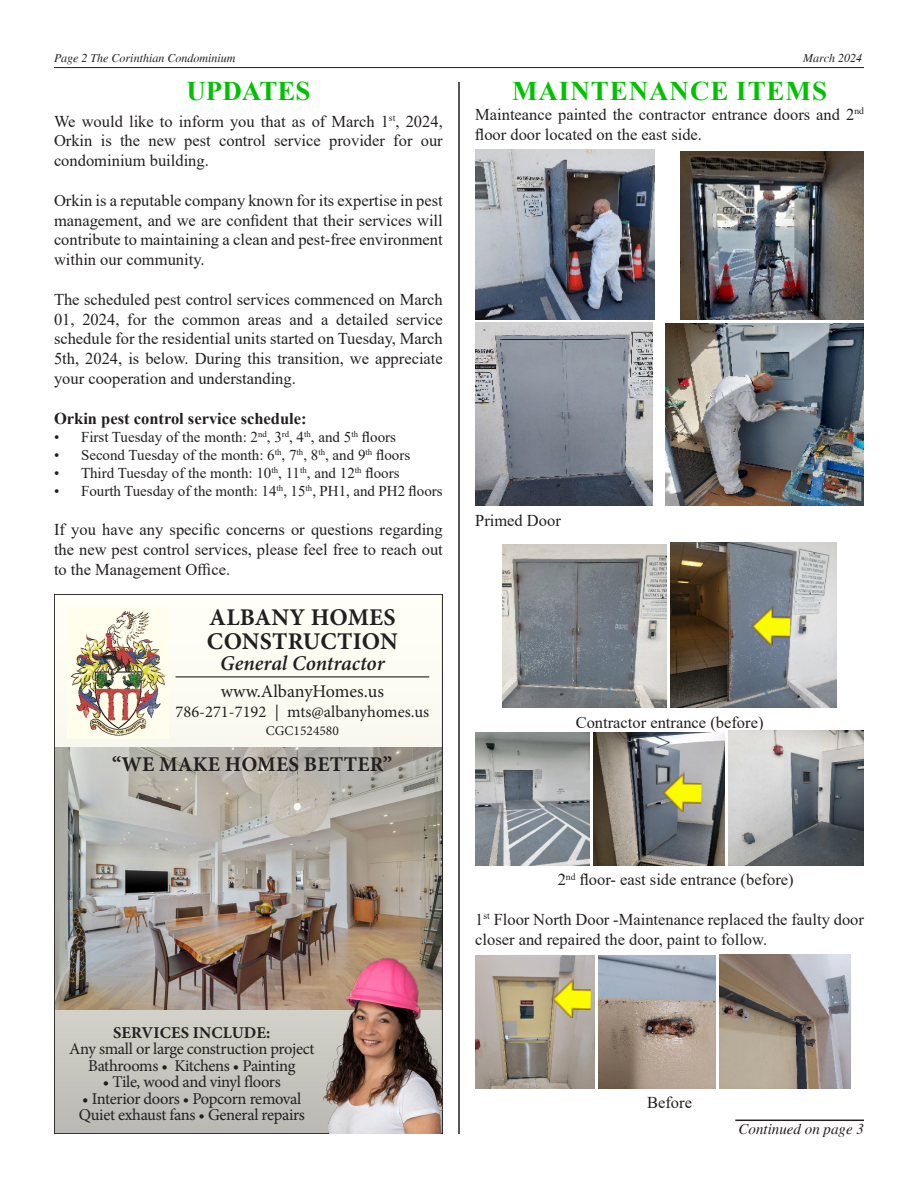
<style>
.page{position:relative;width:918px;height:1188px;background:#fff}
.page>*{position:absolute;margin:0;border:0;box-sizing:border-box;transform-origin:0 0}
.t1{font:700 27px "Times New Roman";letter-spacing:.035em;color:#00c100}
.t2{font:700 27px "Times New Roman";color:#00c100}
.t3{font:700 24px/24px "Minion Pro";letter-spacing:.01em;color:#231f20}
.t4{font:700 21px "Minion Pro";letter-spacing:.01em;color:#231f20}
.t5{font:italic 600 21px "Minion Pro";letter-spacing:-.005em;color:#231f20}
.t6{font:18px "Minion Pro";letter-spacing:-.005em;color:#231f20}
.Normal__Web{font:16.5px/19.8px "Times New Roman";color:#231f20;text-align:justify}
.No_Spacing{font:16.5px/19.8px "Times New Roman";color:#231f20}
.t7{font:16.5px/16.5px "Minion Pro";letter-spacing:-.02em;color:#231f20;text-align:center}
.Normal__Web-2{font:700 16.5px "Times New Roman";color:#231f20}
.t8{font:16.5px "Minion Pro";color:#231f20}
.t9{font:15px "Times New Roman";color:#231f20}
.t10{font:italic 15px "Times";color:#231f20}
.t11{font:13.5px "Minion Pro";color:#231f20}
.t12{font:italic 12px "Times";color:#231f20}
.s1{font-weight:700}
</style>
<div class="page">
<hr style="left:54px;top:67px;width:810px;height:1px;background:#231f20">
<hr style="left:735px;top:1120px;width:129px;height:1px;background:#231f20">
<img style="left:475px;top:150px;width:179px;height:170px">
<img style="left:680px;top:152px;width:184px;height:168px">
<img style="left:475px;top:323px;width:178px;height:183px">
<img style="left:665px;top:323px;width:199px;height:183px">
<img style="left:502px;top:545px;width:164px;height:163px">
<img style="left:670px;top:543px;width:167px;height:165px">
<img style="left:475px;top:732px;width:114px;height:133px">
<img style="left:593px;top:732px;width:131px;height:133px">
<img style="left:729px;top:731px;width:134px;height:134px">
<img style="left:475px;top:955px;width:120px;height:133px">
<img style="left:599px;top:955px;width:116px;height:133px">
<img style="left:719px;top:955px;width:131px;height:133px">
<svg style="left:56px;top:607px;width:385px;height:525px"></svg>
<img style="left:56px;top:748px;width:385px;height:262px">
<img style="left:68px;top:608px;width:100px;height:130px">
<hr style="left:176px;top:676px;width:253px;height:1px;background:#231f20">
<img style="left:303px;top:954px;width:140px;height:180px">
<hr style="left:458px;top:82px;width:2px;height:1052px;background:#231f20">
<img style="left:750px;top:605px;width:41px;height:41px">
<img style="left:551px;top:977px;width:40px;height:41px">
<img style="left:662px;top:771px;width:40px;height:41px">
<p class="t12" style="left:54px;top:52px;width:183px">Page 2 The Corinthian Condominium</p>
<p class="t12" style="left:803px;top:52px;width:60px">March 2024</p>
<p class="t2" style="left:186px;top:72px;width:126px">UPDATES</p>
<p class="Normal__Web" style="left:54px;top:111px;width:390px">We would like to inform you that as of March 1<sup>st</sup>, 2024, Orkin is the new pest control service provider for our condominium building.</p>
<p class="Normal__Web" style="left:54px;top:190px;width:390px">Orkin is a reputable company known for its expertise in pest management, and we are confident that their services will contribute to maintaining a clean and pest-free environment within our community.</p>
<p class="Normal__Web" style="left:54px;top:289px;width:390px">The scheduled pest control services commenced on March 01, 2024, for the common areas and a detailed service schedule for the residential units started on Tuesday, March 5th, 2024, is below. During this transition, we appreciate your cooperation and understanding.</p>
<p class="Normal__Web-2" style="left:54px;top:406px;width:254px">Orkin pest control service schedule:</p>
<p class="t9" style="left:54px;top:426px;width:344px">• First Tuesday of the month: 2<sup>nd</sup>, 3<sup>rd</sup>, 4<sup>th</sup>, and 5<sup>th</sup> floors</p>
<p class="t9" style="left:54px;top:444px;width:358px">• Second Tuesday of the month: 6<sup>th</sup>, 7<sup>th</sup>, 8<sup>th</sup>, and 9<sup>th</sup> floors</p>
<p class="t9" style="left:54px;top:462px;width:347px">• Third Tuesday of the month: 10<sup>th</sup>, 11<sup>th</sup>, and 12<sup>th</sup> floors</p>
<p class="t9" style="left:54px;top:480px;width:390px">• Fourth Tuesday of the month: 14<sup>th</sup>, 15<sup>th</sup>, PH1, and PH2 floors</p>
<p class="Normal__Web" style="left:54px;top:519px;width:390px">If you have any specific concerns or questions regarding the new pest control services, please feel free to reach out to the Management Office.</p>
<p class="t3" style="left:207px;top:605px;width:192px">ALBANY HOMES<br>CONSTRUCTION</p>
<p class="t5" style="left:220px;top:649px;width:166px">General Contractor</p>
<p class="t6" style="left:221px;top:679px;width:165px">www.AlbanyHomes.us</p>
<p class="t8" style="left:176px;top:700px;width:255px">786-271-7192 | mts@albanyhomes.us</p>
<p class="t11" style="left:266px;top:721px;width:75px">CGC1524580</p>
<p class="t4" style="left:112px;top:750px;width:282px">“WE MAKE HOMES BETTER”</p>
<p class="t1" style="left:512px;top:72px;width:316px">MAINTENANCE ITEMS</p>
<p class="No_Spacing" style="left:475px;top:104px;width:390px">Mainteance painted the contractor entrance doors and 2<sup>nd </sup>floor door located on the east side.</p>
<p class="No_Spacing" style="left:475px;top:510px;width:87px">Primed Door</p>
<p class="No_Spacing" style="left:576px;top:712px;width:189px">Contractor entrance (before)</p>
<p class="t7" style="left:69px;top:1025px;width:247px"><span class="s1">SERVICES INCLUDE:<br></span>Any small or large construction project<br>Bathrooms • Kitchens • Painting</p>
<p class="t7" style="left:103px;top:1074px;width:179px">• Tile, wood and vinyl floors</p>
<p class="t7" style="left:79px;top:1091px;width:228px;text-align:left">• Interior doors • Popcorn removal<br>Quiet exhaust fans • General repairs</p>
<p class="No_Spacing" style="left:558px;top:869px;width:238px">2<sup>nd</sup> floor- east side entrance (before)</p>
<p class="No_Spacing" style="left:475px;top:909px;width:390px">1<sup>st</sup> Floor North Door -Maintenance replaced the faulty door closer and repaired the door, paint to follow.</p>
<p class="No_Spacing" style="left:647px;top:1092px;width:46px">Before</p>
<p class="t10" style="left:739px;top:1121px;width:127px">Continued on page 3</p>
</div>
